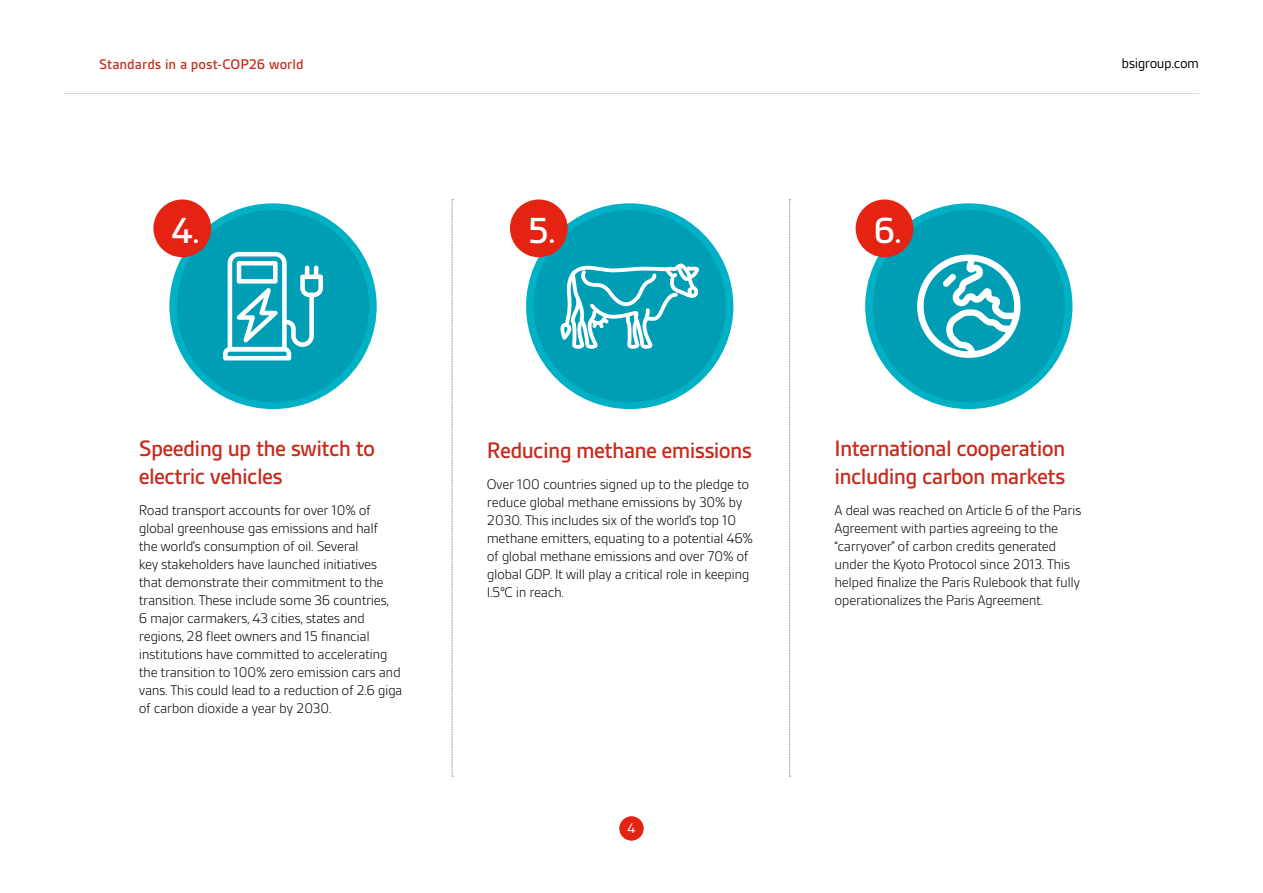
<style>
.page{position:relative;width:1263px;height:893px;background:#fff}
.page>*{position:absolute;margin:0;border:0;box-sizing:border-box;transform-origin:0 0}
.t1{font:500 39px "BSI Gesta";color:#fff}
.t2{font:500 24px/28.5px "BSI Gesta";letter-spacing:-.03em;color:#c62a1b}
.t3{font:300 15px/18px "BSI Gesta";letter-spacing:-.03em;color:#000}
.t4{font:500 15px "BSI Gesta";color:#c62a1b}
.t5{font:15px "BSI Gesta";letter-spacing:-.03em;color:#000}
.t6{font:15px "BSI Gesta";color:#fff}
</style>
<div class="page">
<svg style="left:452px;top:199px;width:1px;height:578px"></svg>
<svg style="left:789px;top:199px;width:2px;height:578px"></svg>
<div style="left:169px;top:203px;width:208px;height:206px;background:#00b0c5;border-radius:50%"></div>
<div style="left:177px;top:210px;width:192px;height:192px;background:#009eb5;border-radius:50%"></div>
<svg style="left:223px;top:252px;width:100px;height:108px"></svg>
<div style="left:153px;top:199px;width:58px;height:58px;background:#e42313;border-radius:50%"></div>
<div style="left:526px;top:203px;width:207px;height:206px;background:#00b0c5;border-radius:50%"></div>
<div style="left:534px;top:210px;width:192px;height:192px;background:#009eb5;border-radius:50%"></div>
<svg style="left:560px;top:263px;width:139px;height:86px"></svg>
<div style="left:510px;top:199px;width:58px;height:58px;background:#e42313;border-radius:50%"></div>
<div style="left:865px;top:203px;width:207px;height:206px;background:#00b0c5;border-radius:50%"></div>
<div style="left:873px;top:210px;width:192px;height:192px;background:#009eb5;border-radius:50%"></div>
<svg style="left:917px;top:254px;width:103px;height:104px"></svg>
<div style="left:856px;top:199px;width:57px;height:58px;background:#e42313;border-radius:50%"></div>
<div style="left:619px;top:816px;width:24px;height:24px;background:#e42313;border-radius:50%"></div>
<hr style="left:64px;top:93px;width:1135px;height:1px;background:#dadada">
<p class="t4" style="left:99px;top:56px;width:206px">Standards in a post-COP26 world</p>
<p class="t5" style="left:1121px;top:55px;width:79px">bsigroup.com</p>
<h1 class="t1" style="left:171px;top:210px;width:30px">4.</h1>
<h2 class="t2" style="left:139px;top:434px;width:238px">Speeding up the switch to electric vehicles</h2>
<p class="t3" style="left:139px;top:501px;width:265px">Road transport accounts for over 10% of global greenhouse gas emissions and half<br>the world’s consumption of oil. Several<br>key stakeholders have launched initiatives that demonstrate their commitment to the transition. These include some 36 countries,<br>6 major carmakers, 43 cities, states and regions, 28 fleet owners and 15 financial institutions have committed to accelerating the transition to 100% zero emission cars and vans. This could lead to a reduction of 2.6 giga of carbon dioxide a year by 2030.</p>
<h1 class="t1" style="left:528px;top:210px;width:29px">5.</h1>
<h2 class="t2" style="left:487px;top:436px;width:267px">Reducing methane emissions</h2>
<p class="t3" style="left:487px;top:475px;width:268px">Over 100 countries signed up to the pledge to reduce global methane emissions by 30% by 2030. This includes six of the world’s top 10 methane emitters, equating to a potential 46% of global methane emissions and over 70% of global GDP. It will play a critical role in keeping I.5ºC in reach.</p>
<h1 class="t1" style="left:873px;top:210px;width:30px">6.</h1>
<h2 class="t2" style="left:834px;top:434px;width:232px">International cooperation including carbon markets</h2>
<p class="t3" style="left:834px;top:501px;width:248px">A deal was reached on Article 6 of the Paris Agreement with parties agreeing to the “carryover” of carbon credits generated under the Kyoto Protocol since 2013. This helped finalize the Paris Rulebook that fully operationalizes the Paris Agreement.</p>
<p class="t6" style="left:627px;top:821px;width:10px">4</p>
</div>
